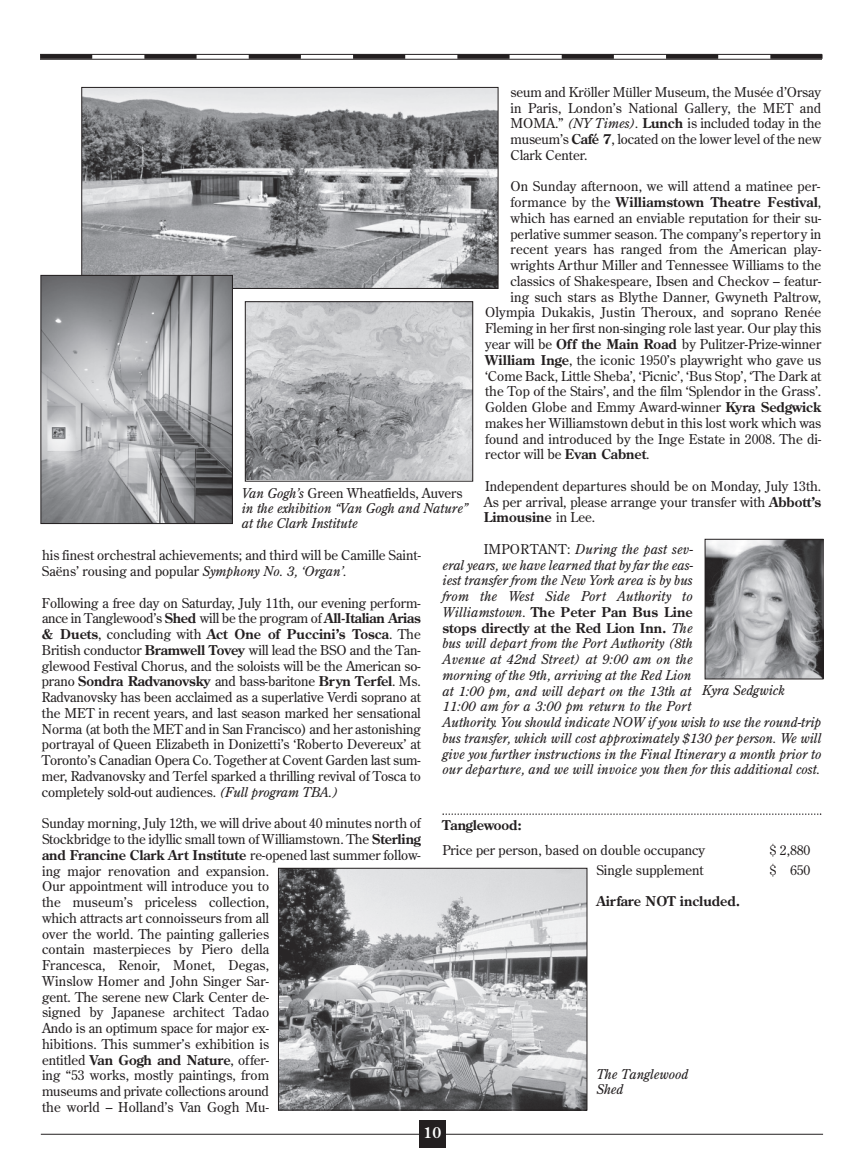
<style>
.page{position:relative;width:864px;height:1175px;background:#fff}
.page>*{position:absolute;margin:0;border:0;box-sizing:border-box;transform-origin:0 0}
.t1{font:700 15px "Century Old Style";color:#fff;scale:.9 1}
.t2{font:13.5px/15.8px "Century Old Style";color:#231f20;text-align:justify}
.t3{font:italic 13.5px/15.8px "Century Old Style";color:#231f20}
.t4{font:700 13.5px "Century Old Style";letter-spacing:.01em;color:#231f20}
.s1{font-style:italic}
.s2{font-weight:700}
.s3{font-weight:400}
.s4{font-style:normal}
.s5{font-weight:700;font-style:normal}
</style>
<div class="page">
<svg style="left:442px;top:813px;width:379px;height:2px"></svg>
<div style="left:40px;top:54px;width:52px;height:5px;background:#231f20"></div>
<div style="left:144px;top:54px;width:53px;height:5px;background:#231f20"></div>
<div style="left:249px;top:54px;width:52px;height:5px;background:#231f20"></div>
<div style="left:353px;top:54px;width:52px;height:5px;background:#231f20"></div>
<div style="left:457px;top:54px;width:53px;height:5px;background:#231f20"></div>
<div style="left:562px;top:54px;width:52px;height:5px;background:#231f20"></div>
<div style="left:666px;top:54px;width:52px;height:5px;background:#231f20"></div>
<div style="left:770px;top:54px;width:53px;height:5px;background:#231f20"></div>
<hr style="left:40px;top:59px;width:782px;height:1px;background:#231f20">
<hr style="left:40px;top:54px;width:782px;height:1px;background:#231f20">
<img style="left:83px;top:89px;width:413px;height:198px">
<div style="left:81px;top:87px;width:417px;height:202px;border:1px solid #231f20"></div>
<hr style="left:41px;top:1133px;width:782px;height:1px;background:#231f20">
<div style="left:419px;top:1120px;width:27px;height:27px;background:#231f20"></div>
<img style="left:42px;top:277px;width:189px;height:245px">
<div style="left:40px;top:275px;width:193px;height:249px;border:1px solid #231f20"></div>
<img style="left:247px;top:303px;width:224px;height:176px">
<div style="left:245px;top:301px;width:228px;height:180px;border:1px solid #231f20"></div>
<img style="left:707px;top:541px;width:114px;height:136px">
<div style="left:705px;top:539px;width:118px;height:140px;border:1px solid #231f20"></div>
<img style="left:280px;top:870px;width:305px;height:238px">
<div style="left:278px;top:868px;width:309px;height:242px;border:1px solid #231f20"></div>
<p class="t2" style="left:510px;top:84px;width:312px">seum and Kröller Müller Museum, the Musée d’Orsay in Paris, London’s National Gallery, the MET and MOMA.” <span class="s1">(NY Times).</span> <span class="s2">Lunch</span> is included today in the museum’s <span class="s2">Café 7</span>, located on the lower level of the new Clark Center.</p>
<p class="t2" style="left:510px;top:179px;width:311px">On Sunday afternoon, we will attend a matinee per-</p>
<p class="t4" style="left:510px;top:195px;width:312px"><span class="s3">formance by the</span> Williamstown Theatre Festival<span class="s3">,</span></p>
<p class="t2" style="left:510px;top:210px;width:312px">which has earned an enviable reputation for their su-</p>
<p class="t2" style="left:510px;top:226px;width:312px">perlative summer season. The company’s repertory in</p>
<p class="t2" style="left:510px;top:242px;width:312px">recent years has ranged from the American play-</p>
<p class="t2" style="left:510px;top:258px;width:312px">wrights Arthur Miller and Tennessee Williams to the</p>
<p class="t2" style="left:510px;top:273px;width:312px">classics of Shakespeare, Ibsen and Checkov – featur-</p>
<p class="t2" style="left:510px;top:289px;width:312px">ing such stars as Blythe Danner, Gwyneth Paltrow,</p>
<p class="t2" style="left:485px;top:305px;width:338px">Olympia Dukakis, Justin Theroux, and soprano Renée</p>
<p class="t2" style="left:485px;top:321px;width:338px">Fleming in her first non-singing role last year. Our play this</p>
<p class="t2" style="left:485px;top:336px;width:338px">year will be <span class="s2">Off the Main Road</span> by Pulitzer-Prize-winner</p>
<p class="t2" style="left:485px;top:352px;width:338px"><span class="s2">William Inge</span>, the iconic 1950’s playwright who gave us</p>
<p class="t2" style="left:485px;top:368px;width:338px">‘Come Back, Little Sheba’, ‘Picnic’, ‘Bus Stop’, ‘The Dark at</p>
<p class="t2" style="left:485px;top:384px;width:338px">the Top of the Stairs’, and the film ‘Splendor in the Grass’.</p>
<p class="t2" style="left:485px;top:399px;width:338px">Golden Globe and Emmy Award-winner <span class="s2">Kyra Sedgwick</span></p>
<p class="t2" style="left:485px;top:415px;width:338px">makes her Williamstown debut in this lost work which was</p>
<p class="t2" style="left:485px;top:431px;width:338px">found and introduced by the Inge Estate in 2008. The di-</p>
<p class="t2" style="left:485px;top:447px;width:166px">rector will be <span class="s2">Evan Cabnet</span>.</p>
<p class="t2" style="left:484px;top:478px;width:339px">Independent departures should be on Monday, July 13th.<br>As per arrival, please arrange your transfer with <span class="s2">Abbott’s Limousine</span> in Lee.</p>
<p class="t3" style="left:442px;top:541px;width:380px;text-indent:41px"><span class="s4">IMPORTANT:</span> During the past sev-<br>eral years, we have learned that by far the eas-<br>iest transfer from the New York area is by bus<br>from the West Side Port Authority to<br>Williamstown. <span class="s5">The Peter Pan Bus Line<br>stops directly at the Red Lion Inn.</span> The<br>bus will depart from the Port Authority (8th<br>Avenue at 42nd Street) at 9:00 am on the<br>morning of the 9th, arriving at the Red Lion<br>at 1:00 pm, and will depart on the 13th at<br>11:00 am for a 3:00 pm return to the Port<br>Authority. You should indicate NOW if you wish to use the round-trip bus transfer, which will cost approximately $130 per person. We will give you further instructions in the Final Itinerary a month prior to our departure, and we will invoice you then for this additional cost.</p>
<p class="t3" style="left:242px;top:486px;width:228px;line-height:15px">Van Gogh’s <span class="s4">Green Wheatfields, Auvers </span>in the exhibition “Van Gogh and Nature” at the Clark Institute</p>
<p class="t2" style="left:42px;top:548px;width:380px">his finest orchestral achievements; and third will be Camille Saint-<br>Saëns’ rousing and popular <span class="s1">Symphony No. 3, ‘Organ’.</span></p>
<p class="t2" style="left:42px;top:595px;width:380px">Following a free day on Saturday, July 11th, our evening perform&shy;ance in Tanglewood’s <span class="s2">Shed</span> will be the program of <span class="s2">All-Italian Arias &amp; Duets</span>, concluding with <span class="s2">Act One of Puccini’s Tosca</span>. The British conductor <span class="s2">Bramwell Tovey</span> will lead the BSO and the Tan&shy;glewood Festival Chorus, and the soloists will be the American so&shy;prano <span class="s2">Sondra Radvanovsky</span> and bass-baritone <span class="s2">Bryn Terfel</span>. Ms.<br>Radvanovsky has been acclaimed as a superlative Verdi soprano at the MET in recent years, and last season marked her sensational Norma (at both the MET and in San Francisco) and her astonishing portrayal of Queen Elizabeth in Donizetti’s ‘Roberto Devereux’ at Toronto’s Canadian Opera Co. Together at Covent Garden last sum&shy;mer, Radvanovsky and Terfel sparked a thrilling revival of Tosca to completely sold-out audiences. <span class="s1">(Full program TBA.)</span></p>
<p class="t2" style="left:42px;top:815px;width:380px;text-align:left">Sunday morning, July 12th, we will drive about 40 minutes north of Stockbridge to the idyllic small town of Williamstown. The <span class="s2">Sterling and Francine Clark Art Institute</span> re-opened last summer follow&shy;ing major renovation and expansion.<br>Our appointment will introduce you to<br>the museum’s priceless collection,<br>which attracts art connoisseurs from all<br>over the world. The painting galleries<br>contain masterpieces by Piero della<br>Francesca, Renoir, Monet, Degas,<br>Winslow Homer and John Singer Sar-<br>gent. The serene new Clark Center de-<br>signed by Japanese architect Tadao<br>Ando is an optimum space for major ex-<br>hibitions. This summer’s exhibition is<br>entitled <span class="s2">Van Gogh and Nature</span>, offer-<br>ing “53 works, mostly paintings, from<br>museums and private collections around<br>the world – Holland’s Van Gogh Mu-</p>
<p class="t3" style="left:702px;top:682px;width:84px">Kyra Sedgwick</p>
<p class="t4" style="left:442px;top:817px;width:81px">Tanglewood:</p>
<p class="t2" style="left:442px;top:842px;width:264px">Price per person, based on double occupancy</p>
<p class="t2" style="left:770px;top:842px;width:42px">$ 2,880</p>
<p class="t2" style="left:596px;top:862px;width:109px">Single supplement</p>
<p class="t2" style="left:770px;top:862px;width:42px">$ 650</p>
<p class="t4" style="left:596px;top:894px;width:146px">Airfare NOT included.</p>
<p class="t3" style="left:596px;top:1066px;width:93px;line-height:15px">The Tanglewood<br>Shed</p>
<p class="t1" style="left:423px;top:1124px;width:21px">10</p>
</div>
